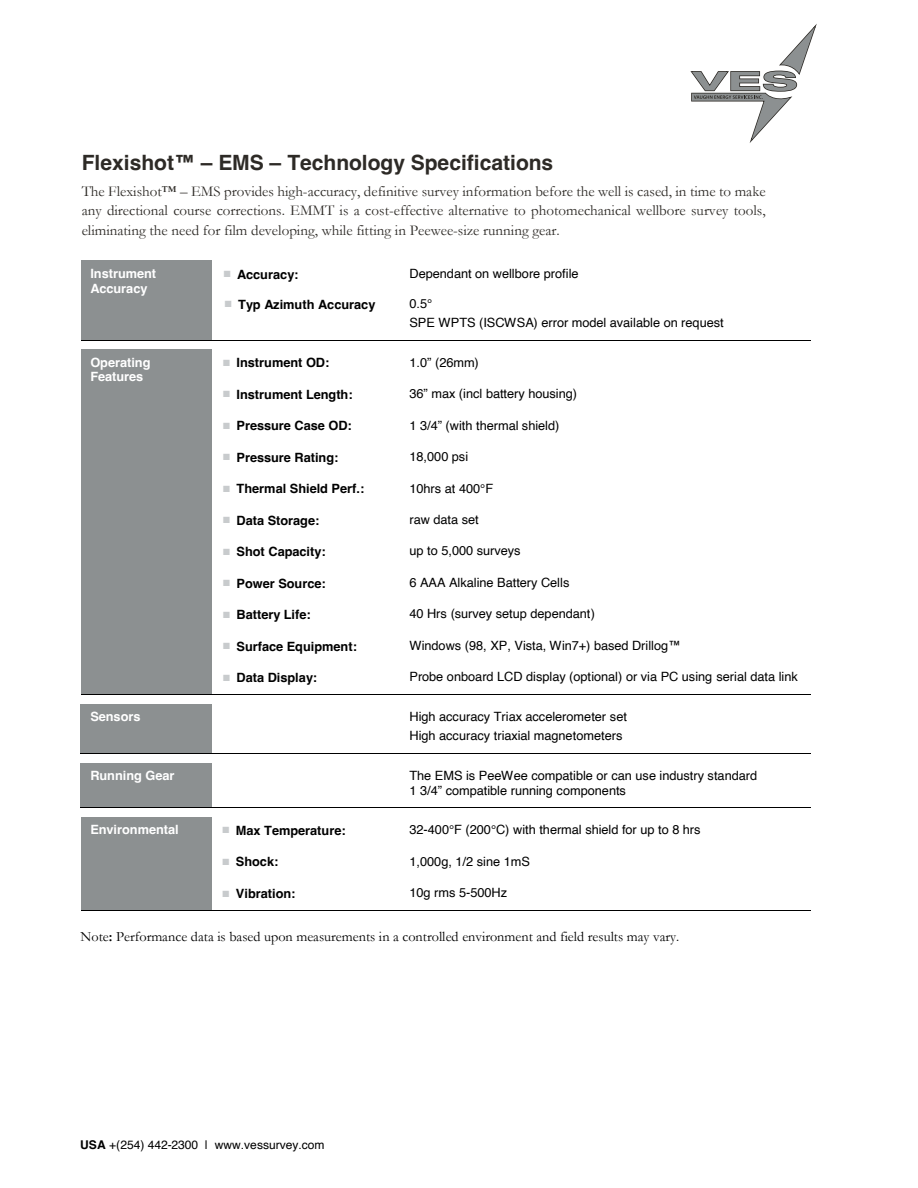
<style>
.page{position:relative;width:918px;height:1188px;background:#fff}
.page>*{position:absolute;margin:0;border:0;box-sizing:border-box;transform-origin:0 0}
.t1{font:700 21px "Helvetica";color:#2d2a26}
.t2{font:15px/19.5px "Garamond";color:#2d2a26;text-align:justify}
.t3{font:14.25px "Garamond";color:#000}
.t4{font:12.75px/19px "Helvetica";letter-spacing:-.005em;color:#000}
.t5{font:700 12.75px "Helvetica";letter-spacing:-.005em;color:#000}
.t6{font:700 12.75px/14.7px "Helvetica";letter-spacing:-.005em;color:#fff}
.t7{font:12px "Helvetica";color:#000}
.s1{color:#c8cbcd}
.s2{font-weight:700}
</style>
<div class="page">
<div style="left:82px;top:350px;width:130px;height:344px;background:#8c9091"></div>
<div style="left:82px;top:261px;width:130px;height:79px;background:#8c9091"></div>
<hr style="left:82px;top:340px;width:130px;height:1px;background:#000">
<hr style="left:213px;top:340px;width:188px;height:1px;background:#000">
<hr style="left:402px;top:340px;width:409px;height:1px;background:#000">
<hr style="left:82px;top:694px;width:130px;height:1px;background:#000">
<hr style="left:213px;top:694px;width:188px;height:1px;background:#000">
<hr style="left:402px;top:694px;width:409px;height:1px;background:#000">
<div style="left:81px;top:704px;width:131px;height:49px;background:#8c9091"></div>
<hr style="left:81px;top:753px;width:131px;height:1px;background:#000">
<hr style="left:212px;top:753px;width:189px;height:1px;background:#000">
<hr style="left:401px;top:753px;width:410px;height:1px;background:#000">
<div style="left:81px;top:763px;width:131px;height:44px;background:#8c9091"></div>
<hr style="left:81px;top:807px;width:131px;height:1px;background:#000">
<hr style="left:212px;top:807px;width:189px;height:1px;background:#000">
<hr style="left:401px;top:807px;width:410px;height:1px;background:#000">
<div style="left:82px;top:817px;width:130px;height:93px;background:#8c9091"></div>
<hr style="left:82px;top:910px;width:130px;height:1px;background:#000">
<hr style="left:213px;top:910px;width:188px;height:1px;background:#000">
<hr style="left:402px;top:910px;width:409px;height:1px;background:#000">
<svg style="left:690px;top:24px;width:127px;height:119px"></svg>
<h1 class="t1" style="left:82px;top:150px;width:473px">Flexishot™ – EMS – Technology Specifications</h1>
<p class="t2" style="left:82px;top:181px;width:686px">The Flexishot™ – EMS provides high-accuracy, definitive survey information before the well is cased, in time to make any directional course corrections. EMMT is a cost-effective alternative to photomechanical wellbore survey tools, eliminating the need for film developing, while fitting in Peewee-size running gear.</p>
<p class="t6" style="left:90px;top:267px;width:67px">Instrument<br>Accuracy</p>
<p class="t5" style="left:224px;top:266px;width:76px"><span class="s1">■</span> Accuracy:</p>
<p class="t4" style="left:410px;top:264px;width:171px">Dependant on wellbore profile</p>
<p class="t5" style="left:225px;top:296px;width:152px"><span class="s1">■</span> Typ Azimuth Accuracy</p>
<p class="t4" style="left:410px;top:294px;width:316px">0.5°<br>SPE WPTS (ISCWSA) error model available on request</p>
<p class="t6" style="left:90px;top:356px;width:62px">Operating<br>Features</p>
<p class="t5" style="left:223px;top:355px;width:108px"><span class="s1">■</span> Instrument OD:</p>
<p class="t4" style="left:410px;top:353px;width:71px">1.0” (26mm)</p>
<p class="t5" style="left:223px;top:387px;width:131px"><span class="s1">■</span> Instrument Length:</p>
<p class="t4" style="left:410px;top:384px;width:169px">36” max (incl battery housing)</p>
<p class="t5" style="left:223px;top:418px;width:130px"><span class="s1">■</span> Pressure Case OD:</p>
<p class="t4" style="left:410px;top:416px;width:151px">1 3/4” (with thermal shield)</p>
<p class="t5" style="left:223px;top:450px;width:117px"><span class="s1">■</span> Pressure Rating:</p>
<p class="t4" style="left:410px;top:447px;width:60px">18,000 psi</p>
<p class="t5" style="left:223px;top:481px;width:142px"><span class="s1">■</span> Thermal Shield Perf.:</p>
<p class="t4" style="left:410px;top:479px;width:85px">10hrs at 400°F</p>
<p class="t5" style="left:223px;top:513px;width:98px"><span class="s1">■</span> Data Storage:</p>
<p class="t4" style="left:410px;top:510px;width:71px">raw data set</p>
<p class="t5" style="left:223px;top:544px;width:104px"><span class="s1">■</span> Shot Capacity:</p>
<p class="t4" style="left:410px;top:542px;width:113px">up to 5,000 surveys</p>
<p class="t5" style="left:223px;top:575px;width:104px"><span class="s1">■</span> Power Source:</p>
<p class="t4" style="left:410px;top:573px;width:161px">6 AAA Alkaline Battery Cells</p>
<p class="t5" style="left:223px;top:607px;width:89px"><span class="s1">■</span> Battery Life:</p>
<p class="t4" style="left:410px;top:605px;width:187px">40 Hrs (survey setup dependant)</p>
<p class="t5" style="left:223px;top:638px;width:135px"><span class="s1">■</span> Surface Equipment:</p>
<p class="t4" style="left:410px;top:636px;width:273px">Windows (98, XP, Vista, Win7+) based Drillog™</p>
<p class="t5" style="left:223px;top:670px;width:95px"><span class="s1">■</span> Data Display:</p>
<p class="t4" style="left:410px;top:668px;width:390px">Probe onboard LCD display (optional) or via PC using serial data link</p>
<p class="t6" style="left:90px;top:711px;width:52px">Sensors</p>
<p class="t4" style="left:410px;top:707px;width:219px">High accuracy Triax accelerometer set<br>High accuracy triaxial magnetometers</p>
<p class="t6" style="left:90px;top:769px;width:86px">Running Gear</p>
<p class="t4" style="left:410px;top:768px;width:349px;line-height:14.7px">The EMS is PeeWee compatible or can use industry standard<br>1 3/4” compatible running components</p>
<p class="t6" style="left:90px;top:824px;width:90px">Environmental</p>
<p class="t5" style="left:223px;top:823px;width:124px"><span class="s1">■</span> Max Temperature:</p>
<p class="t4" style="left:410px;top:821px;width:293px">32-400°F (200°C) with thermal shield for up to 8 hrs</p>
<p class="t5" style="left:223px;top:854px;width:57px"><span class="s1">■</span> Shock:</p>
<p class="t4" style="left:410px;top:852px;width:122px">1,000g, 1/2 sine 1mS</p>
<p class="t5" style="left:223px;top:886px;width:74px"><span class="s1">■</span> Vibration:</p>
<p class="t4" style="left:410px;top:884px;width:99px">10g rms 5-500Hz</p>
<p class="t3" style="left:81px;top:927px;width:600px">Note<span class="s2">:</span> Performance data is based upon measurements in a controlled environment and field results may vary.</p>
<p class="t7" style="left:80px;top:1136px;width:246px"><span class="s2">USA</span> +(254) 442-2300 | www.vessurvey.com</p>
</div>
